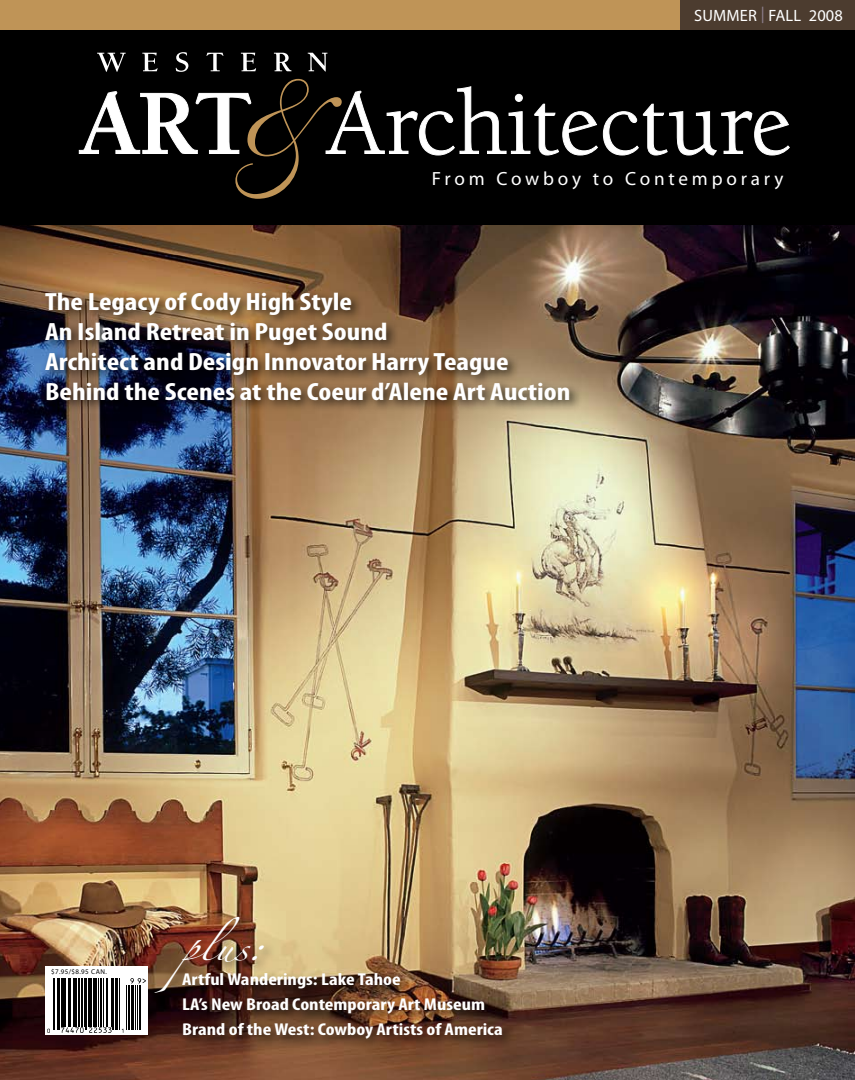
<style>
.page{position:relative;width:855px;height:1080px;background:#fff}
.page>*{position:absolute;margin:0;border:0;box-sizing:border-box;transform-origin:0 0}
.t1{font:25.75px "Zapfino";color:#fff;scale:1.2 1}
.t2{font:700 condensed 25px/30px "Myriad Pro";color:#fff;scale:1.2 1}
.t3{font:19.12px "Myriad";letter-spacing:.2em;color:#fff}
.t4{font:700 condensed 17.25px/25px "Myriad Pro";color:#fff;scale:1.2 1}
.t5{font:16.38px "Myriad";letter-spacing:.01em;color:#fff}
.t6{font:7px "Myriad Pro";color:#000}
.s1{color:#8d808d}
.s2{font-style:inherit}
</style>
<div class="page">
<img style="left:0;top:224px;width:855px;height:856px">
<div style="left:0;top:29px;width:855px;height:195px;background:#000"></div>
<div style="left:678px;top:0;width:177px;height:30px;background:#4c3c2f"></div>
<div style="left:0;top:0;width:679px;height:30px;background:#bf9457"></div>
<svg style="left:78px;top:86px;width:712px;height:70px"></svg>
<div style="left:92px;top:47px;width:254px;height:43px;background:#000"></div>
<svg style="left:97px;top:52px;width:247px;height:147px"></svg>
<svg style="left:45px;top:966px;width:103px;height:69px"></svg>
<svg style="left:47px;top:1029px;width:3px;height:4px"></svg>
<svg style="left:61px;top:1027px;width:51px;height:6px"></svg>
<hr style="left:53px;top:978px;width:1px;height:52px;background:#000">
<hr style="left:54px;top:978px;width:1px;height:52px;background:#000">
<hr style="left:57px;top:978px;width:1px;height:52px;background:#000">
<hr style="left:59px;top:978px;width:1px;height:52px;background:#000">
<hr style="left:61px;top:978px;width:2px;height:48px;background:#000">
<hr style="left:63px;top:978px;width:2px;height:48px;background:#000">
<hr style="left:66px;top:978px;width:1px;height:48px;background:#000">
<hr style="left:68px;top:978px;width:2px;height:48px;background:#000">
<hr style="left:71px;top:978px;width:1px;height:48px;background:#000">
<hr style="left:73px;top:978px;width:2px;height:48px;background:#000">
<hr style="left:75px;top:978px;width:2px;height:48px;background:#000">
<hr style="left:78px;top:978px;width:1px;height:48px;background:#000">
<hr style="left:82px;top:978px;width:1px;height:48px;background:#000">
<hr style="left:84px;top:978px;width:1px;height:48px;background:#000">
<hr style="left:85px;top:978px;width:1px;height:52px;background:#000">
<hr style="left:87px;top:978px;width:1px;height:52px;background:#000">
<hr style="left:88px;top:978px;width:1px;height:48px;background:#000">
<hr style="left:90px;top:978px;width:1px;height:48px;background:#000">
<hr style="left:93px;top:978px;width:1px;height:48px;background:#000">
<hr style="left:95px;top:978px;width:1px;height:48px;background:#000">
<hr style="left:98px;top:978px;width:1px;height:48px;background:#000">
<hr style="left:100px;top:978px;width:2px;height:48px;background:#000">
<hr style="left:103px;top:978px;width:1px;height:48px;background:#000">
<hr style="left:106px;top:978px;width:1px;height:48px;background:#000">
<hr style="left:108px;top:978px;width:1px;height:48px;background:#000">
<hr style="left:111px;top:978px;width:1px;height:48px;background:#000">
<hr style="left:113px;top:978px;width:1px;height:52px;background:#000">
<hr style="left:115px;top:978px;width:2px;height:52px;background:#000">
<hr style="left:118px;top:978px;width:1px;height:52px;background:#000">
<hr style="left:119px;top:978px;width:1px;height:52px;background:#000">
<hr style="left:127px;top:985px;width:1px;height:45px;background:#000">
<hr style="left:128px;top:985px;width:1px;height:45px;background:#000">
<hr style="left:131px;top:985px;width:1px;height:45px;background:#000">
<hr style="left:132px;top:985px;width:2px;height:45px;background:#000">
<hr style="left:135px;top:985px;width:1px;height:45px;background:#000">
<hr style="left:137px;top:985px;width:1px;height:45px;background:#000">
<hr style="left:139px;top:985px;width:2px;height:45px;background:#000">
<svg style="left:130px;top:978px;width:16px;height:6px"></svg>
<div style="left:40px;top:287px;width:670px;height:178px;background:#000;opacity:.75"></div>
<div style="left:149px;top:912px;width:477px;height:168px;background:#000;opacity:.75"></div>
<p class="t5" style="left:694px;top:7px;width:150px">SUMMER <span class="s1">|</span> FALL 2008</p>
<p class="t3" style="left:432px;top:169px;width:353px">From Cowboy to Contemporary</p>
<p class="t2" style="left:45px;top:286px;width:439px">The Legacy of Cody High Style<br>An Island Retreat in Puget Sound<br>Architect and Design Innovator Harry Teague Behind the Scenes at the Coeur d’Alene Art Auction</p>
<p class="t6" style="left:51px;top:967px;width:57px">$7.95/$8.95 <span class="s2">Can.</span></p>
<p class="t1" style="left:182px;top:936px;width:70px">plus :</p>
<p class="t4" style="left:182px;top:967px;width:269px">Artful Wanderings: Lake Tahoe<br>LA’s New Broad Contemporary Art Museum<br>Brand of the West: Cowboy Artists of America</p>
</div>
